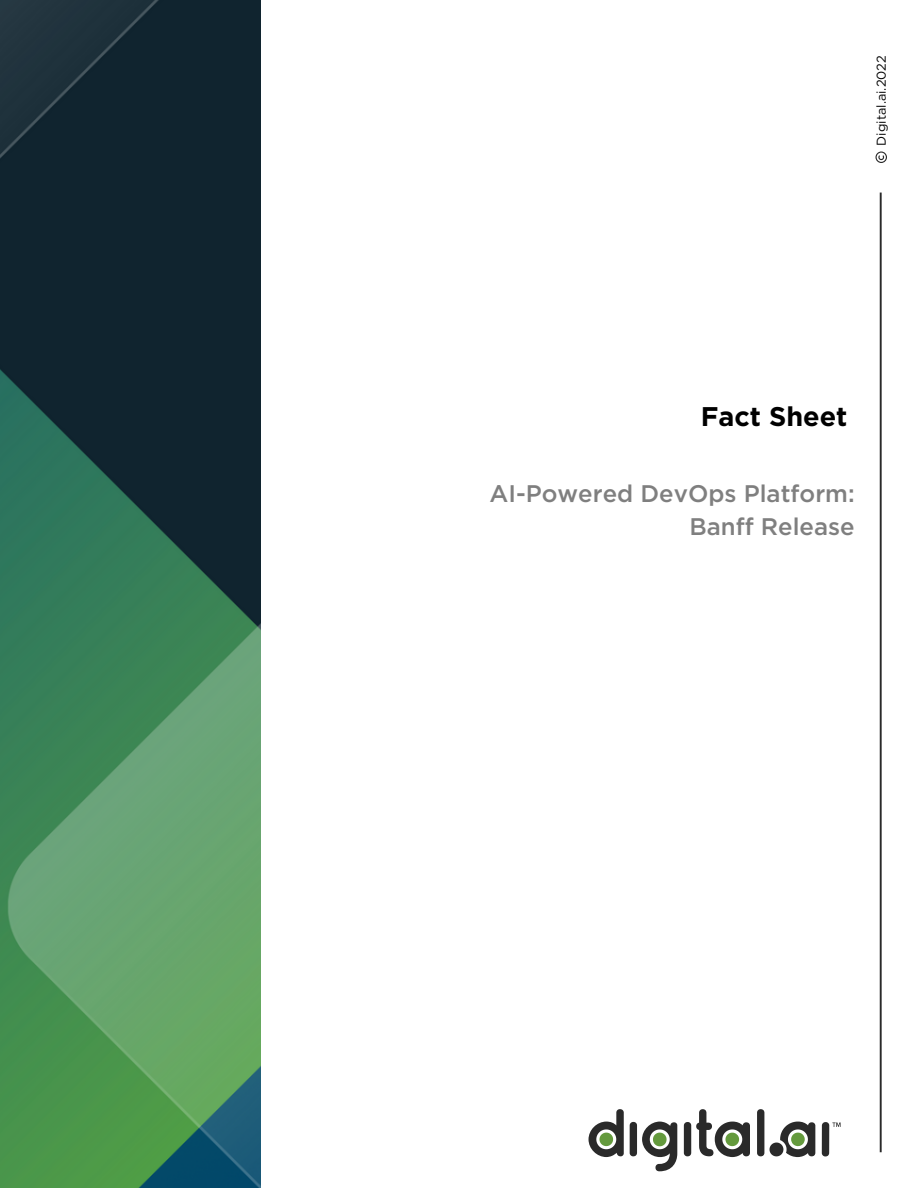
<style>
.page{position:relative;width:918px;height:1188px;background:#fff}
.page>*{position:absolute;margin:0;border:0;box-sizing:border-box;transform-origin:0 0}
.t1{font:700 27px "Gotham";color:#000}
.t2{font:500 24px/32.7px "Gotham";color:#7f7f7f;text-align:right}
.t3{font:12.75px "Gotham";color:#000}
</style>
<div class="page">
<svg style="left:589px;top:1109px;width:252px;height:62px"></svg>
<hr style="left:880px;top:193px;width:2px;height:959px;background:#2a2a2a">
<svg style="left:875px;top:152px;width:12px;height:11px"></svg>
<img style="left:0;top:0;width:261px;height:1188px">
<p class="t3" style="left:874px;top:146px;width:92px;rotate:-90deg">Digital.ai.2022</p>
<p class="t1" style="left:701px;top:400px;width:148px">Fact Sheet</p>
<p class="t2" style="left:489px;top:477px;width:367px">AI-Powered DevOps Platform:<br>Banff Release</p>
</div>
